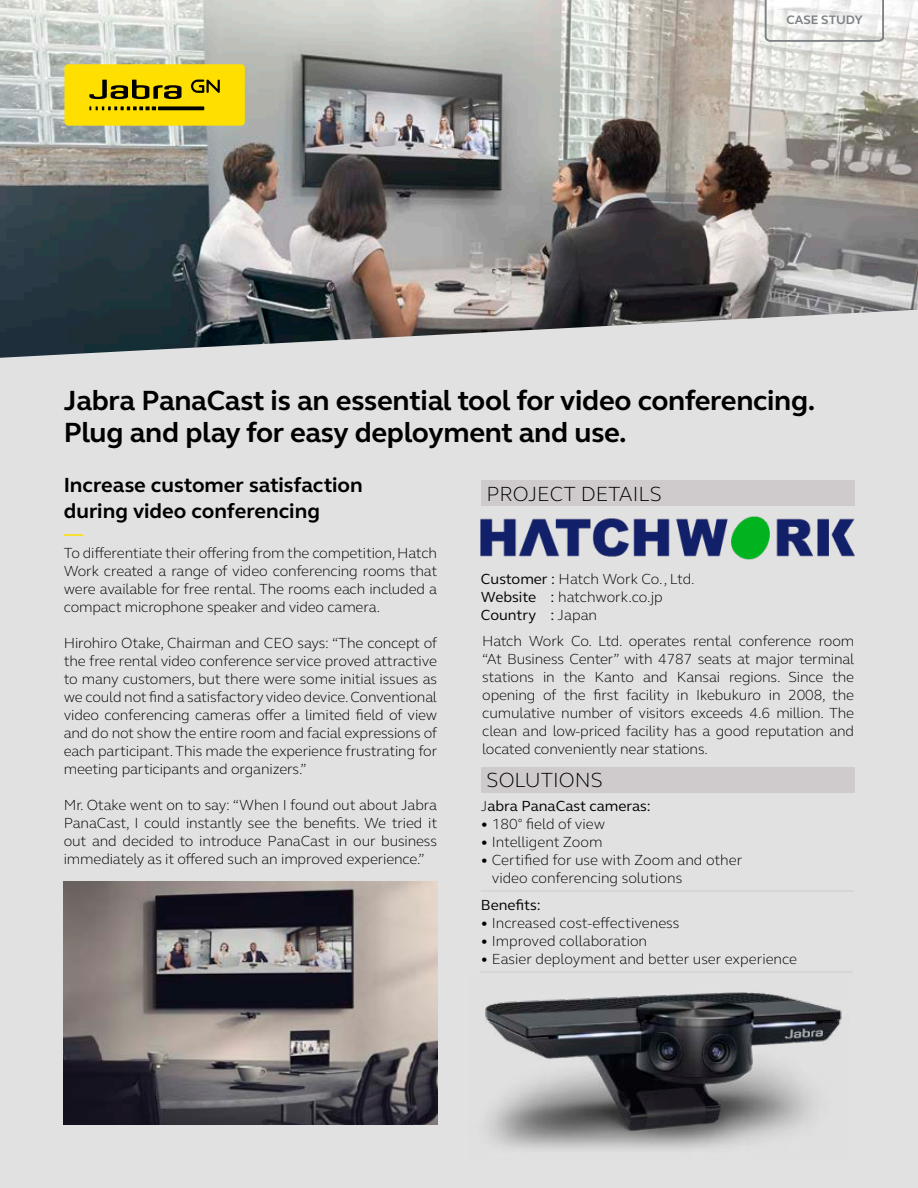
<style>
.page{position:relative;width:918px;height:1188px;background:#e2e1e2}
.page>*{position:absolute;margin:0;border:0;box-sizing:border-box;transform-origin:0 0}
.t1{font:700 28.5px/31.5px "GN Elliot";letter-spacing:-.01em;color:#000}
.t2{font:700 21px/25.5px "GN Elliot";color:#000}
.t3{font:300 21px "GN Elliot";color:#000}
.t4{font:300 15px/18px "GN Elliot";letter-spacing:-.01em;color:#000;text-align:justify}
.t5{font:15px "GN Elliot";color:#000}
.t6{font:700 12.6px "GN Elliot";color:#7f8284}
.s1{font-weight:400}
.s2{font-weight:300}
</style>
<div class="page">
<div style="left:481px;top:480px;width:373px;height:26px;background:#cfcbcd"></div>
<div style="left:481px;top:767px;width:373px;height:25px;background:#cfcbcd"></div>
<svg style="left:64px;top:534px;width:19px;height:2px"></svg>
<img style="left:0;top:0;width:918px;height:358px">
<div style="left:64px;top:64px;width:181px;height:62px;background:#ffdf00;border-radius:4px"></div>
<svg style="left:89px;top:80px;width:92px;height:19px"></svg>
<svg style="left:89px;top:106px;width:67px;height:4px"></svg>
<svg style="left:158px;top:106px;width:46px;height:4px"></svg>
<svg style="left:191px;top:79px;width:29px;height:14px"></svg>
<svg style="left:765px;top:0;width:119px;height:41px"></svg>
<hr style="left:481px;top:891px;width:373px;height:1px;background:#cfcbcd">
<hr style="left:479px;top:972px;width:374px;height:1px;background:#cfcbcd">
<img style="left:481px;top:516px;width:373px;height:44px">
<img style="left:485px;top:992px;width:357px;height:157px">
<img style="left:64px;top:882px;width:373px;height:242px">
<p class="t6" style="left:786px;top:11px;width:78px">CASE STUDY</p>
<h1 class="t1" style="left:64px;top:384px;width:753px">Jabra PanaCast is an essential tool for video conferencing.<br>Plug and play for easy deployment and use.</h1>
<h2 class="t2" style="left:64px;top:472px;width:301px">Increase customer satisfaction during video conferencing</h2>
<p class="t4" style="left:64px;top:543px;width:375px">To differentiate their offering from the competition, Hatch Work created a range of video conferencing rooms that were available for free rental. The rooms each included a compact microphone speaker and video camera.</p>
<p class="t4" style="left:64px;top:633px;width:375px">Hirohiro Otake, Chairman and CEO says: “The concept of the free rental video conference service proved attractive to many customers, but there were some initial issues as we could not find a satisfactory video device. Conventional video conferencing cameras offer a limited field of view and do not show the entire room and facial expressions of each participant. This made the experience frustrating for meeting participants and organizers.”</p>
<p class="t4" style="left:64px;top:795px;width:375px">Mr. Otake went on to say: “When I found out about Jabra PanaCast, I could instantly see the benefits. We tried it out and decided to introduce PanaCast in our business immediately as it offered such an improved experience.”</p>
<h2 class="t3" style="left:487px;top:480px;width:177px">PROJECT DETAILS</h2>
<p class="t4" style="left:481px;top:569px;width:215px;text-align:left"><span class="s1">Customer :</span> Hatch Work Co., Ltd.<br><span class="s1">Website :</span> hatchwork.co.jp<br><span class="s1">Country :</span> Japan</p>
<p class="t4" style="left:482px;top:631px;width:373px">Hatch Work Co. Ltd. operates rental conference room “At Business Center” with 4787 seats at major terminal stations in the Kanto and Kansai regions. Since the opening of the first facility in Ikebukuro in 2008, the cumulative number of visitors exceeds 4.6 million. The clean and low-priced facility has a good reputation and located conveniently near stations.</p>
<h2 class="t3" style="left:487px;top:766px;width:118px">SOLUTIONS</h2>
<p class="t5" style="left:481px;top:796px;width:171px"><span class="s2">J</span>abra PanaCast cameras:</p>
<p class="t4" style="left:481px;top:815px;width:126px">• 180° field of view</p>
<p class="t4" style="left:481px;top:833px;width:123px">• Intelligent Zoom</p>
<p class="t4" style="left:492px;top:851px;width:252px;text-indent:-11px">• Certified for use with Zoom and other video conferencing solutions</p>
<p class="t5" style="left:481px;top:895px;width:61px">Benefits:</p>
<p class="t4" style="left:481px;top:914px;width:200px">• Increased cost-effectiveness</p>
<p class="t4" style="left:481px;top:932px;width:168px">• Improved collaboration</p>
<p class="t4" style="left:481px;top:950px;width:318px">• Easier deployment and better user experience</p>
</div>
